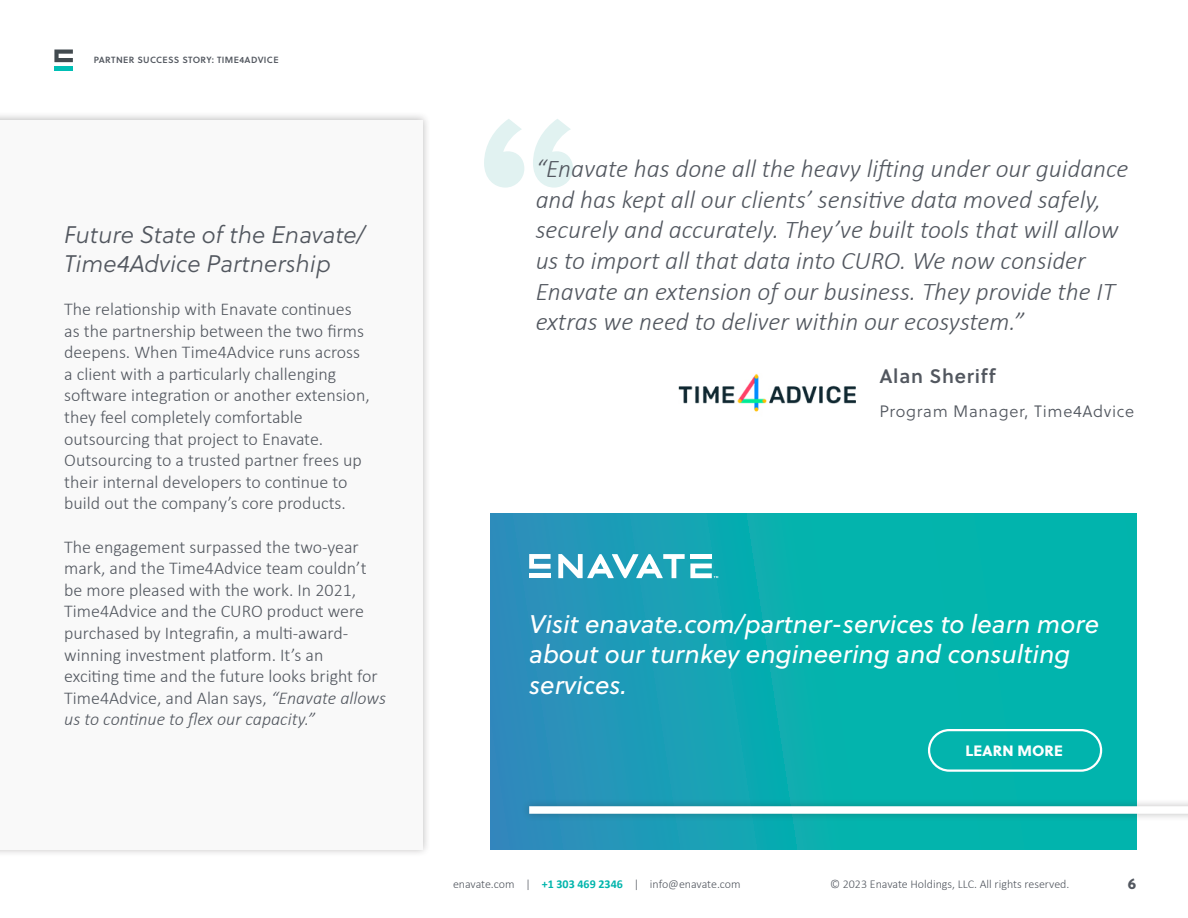
<style>
.page{position:relative;width:1188px;height:918px;background:#fff}
.page>*{position:absolute;margin:0;border:0;box-sizing:border-box;transform-origin:0 0}
.t1{font:700 240px "Proxima Nova";color:#e1f2f1}
.t2{font:italic 300 25.5px/30.6px "Calibri";color:#52575f}
.t3{font:italic 25.5px/30.6px "Soleil";color:#fff}
.t4{font:italic 24px/28.8px "Soleil Lt";color:#52575f}
.t5{font:19.5px "Soleil Sb";letter-spacing:.04em;color:#52575f}
.t6{font:300 18px/21.6px "Calibri";color:#52575f}
.t7{font:16.5px "Soleil Lt";letter-spacing:.04em;color:#52575f}
.t8{font:15px "Soleil Xb";color:#fff}
.t9{font:15px "Soleil Xb";color:#52575f}
.t10{font:300 12px "Calibri";color:#52575f}
.t11{font:9px "Soleil Sb";letter-spacing:.04em;color:#52575f}
.s1{font-style:italic}
.s2{font-weight:700;color:#00b5ac}
</style>
<div class="page">
<div style="left:0;top:112px;width:431px;height:745px;background:#231f20;opacity:.3"></div>
<div style="left:0;top:120px;width:422px;height:729px;background:#f9f9f9"></div>
<hr style="left:54px;top:66px;width:19px;height:4px;background:#00bfb5">
<svg style="left:54px;top:50px;width:19px;height:12px"></svg>
<img style="left:678px;top:373px;width:178px;height:39px">
<svg style="left:490px;top:513px;width:646px;height:336px;background:#0ea8b1"></svg>
<div style="left:521px;top:798px;width:667px;height:24px;background:#231f20;opacity:.3"></div>
<div style="left:529px;top:806px;width:659px;height:8px;background:#fff"></div>
<div style="left:529px;top:573px;width:22px;height:5px;background:#fff"></div>
<svg style="left:529px;top:554px;width:22px;height:15px"></svg>
<svg style="left:558px;top:554px;width:160px;height:24px"></svg>
<div style="left:690px;top:554px;width:22px;height:5px;background:#fff"></div>
<div style="left:928px;top:729px;width:174px;height:43px;border:2px solid #fff;border-radius:20px"></div>
<p class="t11" style="left:94px;top:53px;width:186px">PARTNER SUCCESS STORY: TIME4ADVICE</p>
<p class="t4" style="left:64px;top:220px;width:303px">Future State of the Enavate/<br>Time4Advice Partnership</p>
<p class="t6" style="left:64px;top:298px;width:307px">The relationship with Enavate continues as the partnership between the two firms deepens. When Time4Advice runs across a client with a particularly challenging software integration or another extension, they feel completely comfortable outsourcing that project to Enavate.<br>Outsourcing to a trusted partner frees up their internal developers to continue to build out the company’s core products.</p>
<p class="t6" style="left:64px;top:536px;width:323px">The engagement surpassed the two-year mark, and the Time4Advice team couldn’t be more pleased with the work. In 2021, Time4Advice and the CURO product were purchased by Integrafin, a multi-award&shy;winning investment platform. It’s an<br>exciting time and the future looks bright for Time4Advice, and Alan says, <span class="s1">“Enavate allows us to continue to flex our capacity.”</span></p>
<p class="t1" style="left:474px;top:22px;width:112px">“</p>
<p class="t2" style="left:536px;top:153px;width:594px">“Enavate has done all the heavy lifting under our guidance and has kept all our clients’ sensitive data moved safely, securely and accurately. They’ve built tools that will allow us to import all that data into CURO. We now consider Enavate an extension of our business. They provide the IT extras we need to deliver within our ecosystem.”</p>
<p class="t5" style="left:879px;top:361px;width:118px">Alan Sheriff</p>
<p class="t7" style="left:879px;top:400px;width:256px">Program Manager, Time4Advice</p>
<p class="t3" style="left:529px;top:608px;width:571px">Visit enavate.com/partner-services to learn more about our turnkey engineering and consulting services.</p>
<p class="t10" style="left:453px;top:877px;width:289px">enavate.com | <span class="s2">+1 303 469 2346</span> | info@enavate.com</p>
<p class="t8" style="left:966px;top:739px;width:99px">LEARN MORE</p>
<p class="t10" style="left:830px;top:877px;width:241px">© 2023 Enavate Holdings, LLC. All rights reserved.</p>
<p class="t9" style="left:1128px;top:872px;width:10px">6</p>
</div>
